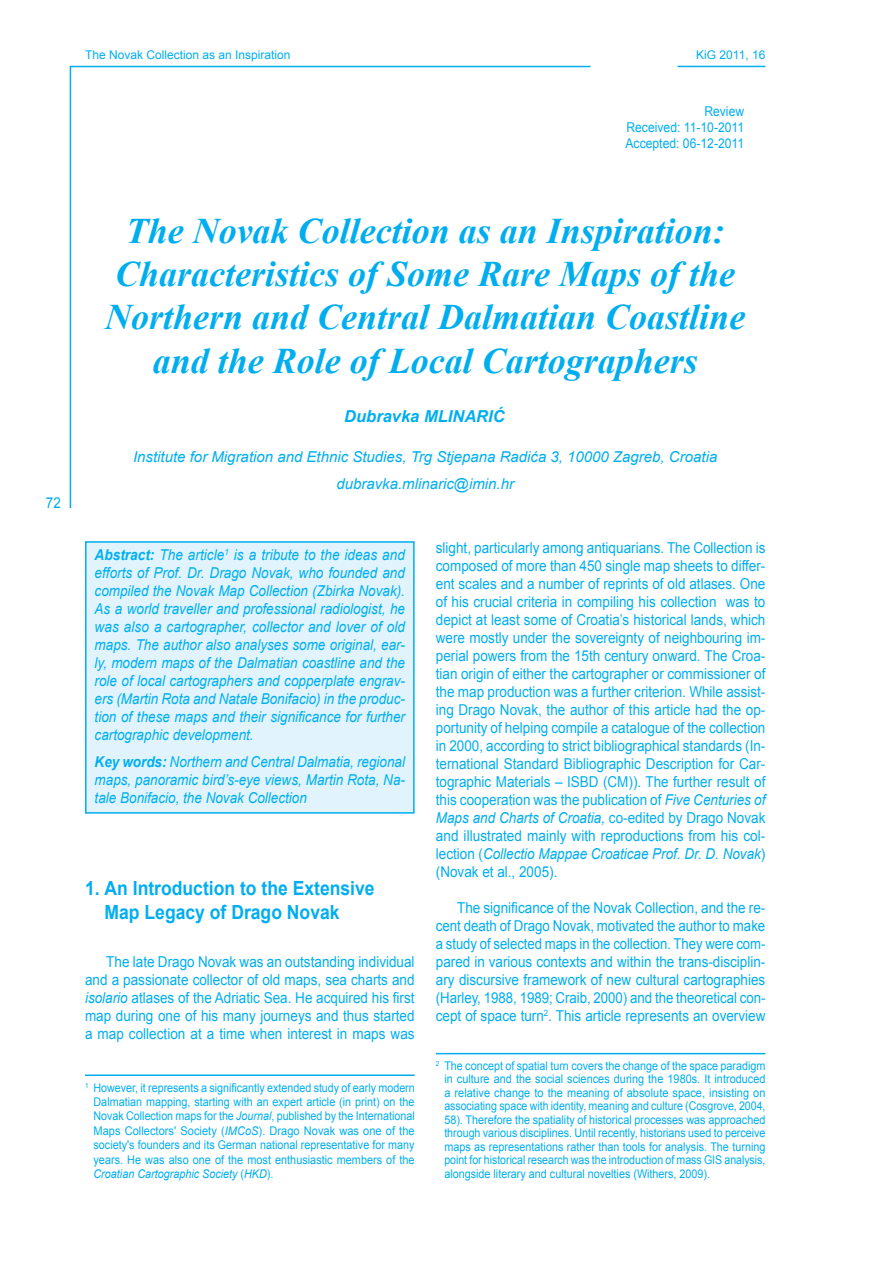
<style>
.page{position:relative;width:893px;height:1263px;background:#fff}
.page>*{position:absolute;margin:0;border:0;box-sizing:border-box;transform-origin:0 0}
.t1{font:italic 700 36px/43.2px "Times New Roman";color:#00aeef;text-align:center}
.t2{font:700 19.5px/23.4px "Arial";color:#00aeef;text-align:center;scale:.9 1}
.t3{font:italic 700 16.5px "Arial";color:#00aeef}
.t4{font:15px/18px "Arial";color:#00aeef;text-align:justify;scale:.9 1}
.t5{font:italic 15px/18px "Arial";color:#00aeef;text-align:justify;scale:.91 1}
.t6{font:italic 15px/18.1px "Arial";color:#00aeef;text-align:justify;scale:.9 1}
.t7{font:italic 15px/26.5px "Arial";color:#00aeef;text-align:center}
.t8{font:13.5px/16.2px "Arial";color:#00aeef;text-align:justify;scale:.9 1}
.t9{font:12px/13.5px "Arial";color:#00aeef;text-align:justify;scale:.9 1}
.t10{font:12px/14.4px "Arial";color:#00aeef;text-align:justify;scale:.89 1}
.t11{font:12px "Arial";color:#00aeef}
.s1{font-weight:700}
.s2{font-style:italic}
</style>
<div class="page">
<hr style="left:70px;top:66px;width:520px;height:1px;background:#00aeef">
<hr style="left:70px;top:66px;width:1px;height:442px;background:#00aeef">
<hr style="left:677px;top:66px;width:88px;height:1px;background:#00aeef">
<div style="left:85px;top:541px;width:330px;height:273px;background:#e1f4fd;border:2px solid #00aeef"></div>
<hr style="left:85px;top:1074px;width:330px;height:2px;background:#00aeef">
<hr style="left:436px;top:1053px;width:329px;height:1px;background:#00aeef">
<p class="t11" style="left:85px;top:47px;width:207px">The Novak Collection as an Inspiration</p>
<p class="t11" style="left:696px;top:47px;width:71px">KiG 2011, 16</p>
<p class="t8" style="left:625px;top:103px;width:133px;text-indent:79px">Review Received: 11-10-2011<br>Accepted: 06-12-2011</p>
<p class="t4" style="left:46px;top:494px;width:18px">72</p>
<h1 class="t1" style="left:105px;top:208px;width:642px">The Novak Collection as an Inspiration:<br>Characteristics of Some Rare Maps of the Northern and Central Dalmatian Coastline and the Role of Local Cartographers</h1>
<p class="t3" style="left:344px;top:405px;width:162px">Dubravka MLINARIĆ</p>
<p class="t7" style="left:133px;top:444px;width:586px">Institute for Migration and Ethnic Studies, Trg Stjepana Radića 3, 10000 Zagreb, Croatia dubravka.mlinaric@imin.hr</p>
<p class="t5" style="left:95px;top:546px;width:343px"><span class="s1">Abstract:</span> The article<sup>1</sup> is a tribute to the ideas and efforts of Prof. Dr. Drago Novak, who founded and compiled the Novak Map Collection (Zbirka Novak).<br>As a world traveller and professional radiologist, he was also a cartographer, collector and lover of old maps. The author also analyses some original, ear&shy;ly, modern maps of the Dalmatian coastline and the role of local cartographers and copperplate engrav&shy;ers (Martin Rota and Natale Bonifacio) in the produc&shy;tion of these maps and their significance for further cartographic development.</p>
<p class="t6" style="left:95px;top:753px;width:346px"><span class="s1">Key words:</span> Northern and Central Dalmatia, regional maps, panoramic bird’s-eye views, Martin Rota, Na&shy;tale Bonifacio, the Novak Collection</p>
<h2 class="t2" style="left:85px;top:877px;width:323px">1. An Introduction to the Extensive<br>Map Legacy of Drago Novak<sup>1</sup></h2>
<p class="t4" style="left:85px;top:953px;width:368px;text-indent:21px">The late Drago Novak was an outstanding individual and a passionate collector of old maps, sea charts and <span class="s2">isolario</span> atlases of the Adriatic Sea. He acquired his first map during one of his many journeys and thus started a map collection at a time when interest in maps was</p>
<p class="t10" style="left:94px;top:1080px;width:362px;text-indent:-8px"><sup>1</sup> However, it represents a significantly extended study of early modern Dalmatian mapping, starting with an expert article (in print) on the Novak Collection maps for the <span class="s2">Journal</span>, published by the International Maps Collectors' Society (<span class="s2">IMCoS</span>). Drago Novak was one of the society's founders and its German national representative for many years. He was also one of the most enthusiastic members of the <span class="s2">Croatian Cartographic Society</span> (<span class="s2">HKD</span>).</p>
<p class="t4" style="left:436px;top:539px;width:368px">slight, particularly among antiquarians. The Collection is composed of more than 450 single map sheets to differ&shy;ent scales and a number of reprints of old atlases. One of his crucial criteria in compiling his collection was to depict at least some of Croatia’s historical lands, which were mostly under the sovereignty of neighbouring im&shy;perial powers from the 15th century onward. The Croa&shy;tian origin of either the cartographer or commissioner of the map production was a further criterion. While assist&shy;ing Drago Novak, the author of this article had the op&shy;portunity of helping compile a catalogue of the collection in 2000, according to strict bibliographical standards (In&shy;ternational Standard Bibliographic Description for Car&shy;tographic Materials – ISBD (CM)). The further result of this cooperation was the publication of <span class="s2">Five Centuries of Maps and Charts of Croatia,</span> co-edited by Drago Novak and illustrated mainly with reproductions from his col&shy;lection (<span class="s2">Collectio Mappae Croaticae Prof. Dr. D. Novak</span>) (Novak et al., 2005).</p>
<p class="t4" style="left:436px;top:899px;width:368px;text-indent:21px">The significance of the Novak Collection, and the re&shy;cent death of Drago Novak, motivated the author to make a study of selected maps in the collection. They were com&shy;pared in various contexts and within the trans-disciplin&shy;ary discursive framework of new cultural cartographies (Harley, 1988, 1989; Craib, 2000) and the theoretical con&shy;cept of space turn<sup>2</sup>. This article represents an overview</p>
<p class="t9" style="left:444px;top:1059px;width:358px;text-indent:-8px"><sup>2</sup> The concept of spatial turn covers the change of the space paradigm in culture and the social sciences during the 1980s. It introduced a relative change to the meaning of absolute space, insisting on associating space with identity, meaning and culture (Cosgrove, 2004, 58). Therefore the spatiality of historical processes was approached through various disciplines. Until recently, historians used to perceive maps as representations rather than tools for analysis. The turning point for historical research was the introduction of mass GIS analysis, alongside literary and cultural novelties (Withers, 2009).</p>
</div>
